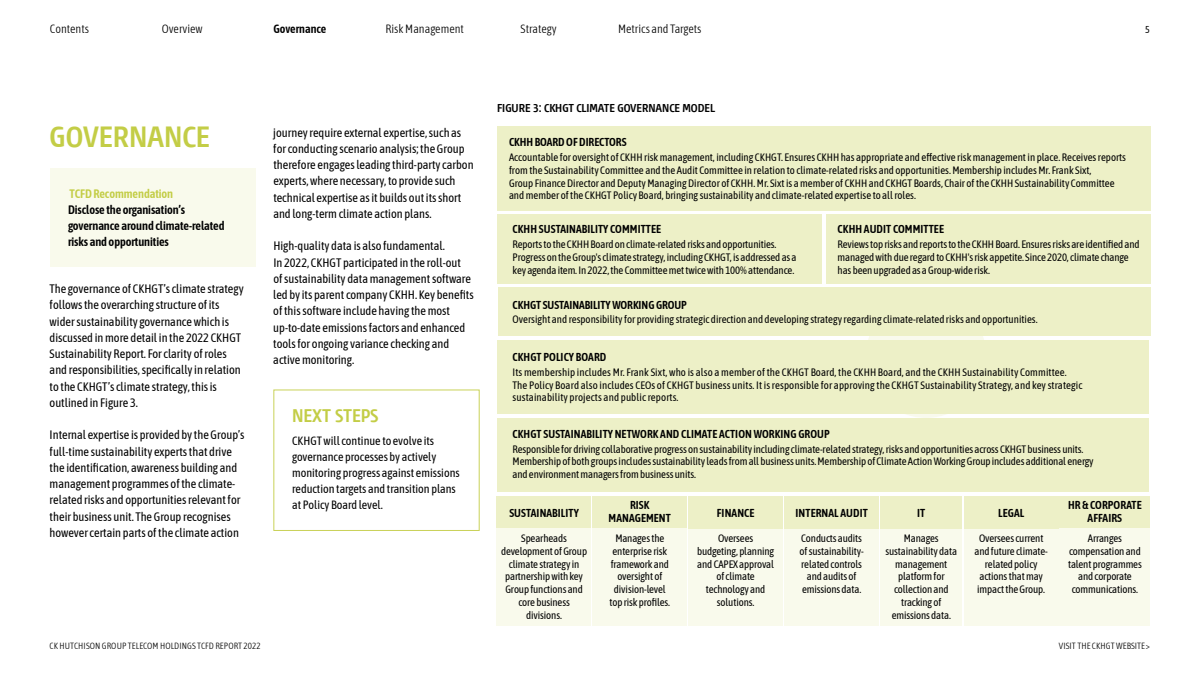
<style>
.page{position:relative;width:1200px;height:675px;background:#fff}
.page>*{position:absolute;margin:0;border:0;box-sizing:border-box;transform-origin:0 0}
.t1{font:700 condensed 32px "Modena";color:#c3cd46}
.t2{font:700 condensed 20px "Modena";color:#c3cd46}
.t3{font:700 condensed 12.5px "Modena";color:#000}
.t4{font:12.25px/16.2px "Asap Condensed";color:#000}
.t5{font:600 12.25px/16.2px "Asap Condensed";letter-spacing:-.005em;color:#000}
.t6{font:600 12.25px "Asap Condensed";letter-spacing:-.005em;color:#c3cd46}
.t7{font:12px/16px "Asap Condensed";color:#000}
.t8{font:300 12px "Asap Condensed";color:#000}
.t9{font:600 12px "Asap Condensed";color:#000}
.t10{font:600 11.5px/12.5px "Asap Condensed";letter-spacing:.01em;color:#000;text-align:center}
.t11{font:10.75px/12.8px "Asap Condensed";letter-spacing:-.01em;color:#000;text-align:center}
.t12{font:10.75px/12.8px "Asap Condensed";letter-spacing:.01em;color:#000}
.t13{font:10px "Asap Condensed";color:#000}
.t14{font:300 9px "Asap Condensed";letter-spacing:.01em;color:#000}
</style>
<div class="page">
<div style="left:498px;top:418px;width:651px;height:74px;background:#edf0c7"></div>
<div style="left:689px;top:528px;width:94px;height:98px;background:#f9faec"></div>
<div style="left:866px;top:297px;width:121px;height:121px;background:#f9faed;border-radius:50%"></div>
<div style="left:274px;top:390px;width:205px;height:141px;border:1px solid #c9d258"></div>
<div style="left:497px;top:126px;width:653px;height:85px;background:#edf0c7"></div>
<div style="left:498px;top:340px;width:651px;height:74px;background:#edf0c7"></div>
<div style="left:497px;top:496px;width:94px;height:32px;background:#edf0c7"></div>
<div style="left:497px;top:528px;width:94px;height:98px;background:#f9faec"></div>
<div style="left:498px;top:288px;width:652px;height:48px;background:#edf0c7"></div>
<div style="left:498px;top:215px;width:324px;height:69px;background:#edf0c7"></div>
<div style="left:826px;top:215px;width:324px;height:69px;background:#edf0c7"></div>
<div style="left:593px;top:496px;width:94px;height:32px;background:#edf0c7"></div>
<div style="left:593px;top:528px;width:94px;height:98px;background:#f9faec"></div>
<div style="left:689px;top:496px;width:94px;height:32px;background:#edf0c7"></div>
<div style="left:785px;top:528px;width:94px;height:98px;background:#f9faec"></div>
<div style="left:785px;top:496px;width:94px;height:32px;background:#edf0c7"></div>
<div style="left:880px;top:528px;width:82px;height:98px;background:#f9faec"></div>
<div style="left:880px;top:496px;width:82px;height:32px;background:#edf0c7"></div>
<div style="left:964px;top:528px;width:94px;height:98px;background:#f9faec"></div>
<div style="left:964px;top:496px;width:94px;height:32px;background:#edf0c7"></div>
<div style="left:1060px;top:496px;width:90px;height:32px;background:#edf0c7"></div>
<div style="left:1060px;top:528px;width:90px;height:98px;background:#f9faec"></div>
<div style="left:50px;top:168px;width:205px;height:99px;background:#f9faec"></div>
<p class="t8" style="left:50px;top:21px;width:41px">Contents</p>
<p class="t8" style="left:162px;top:21px;width:43px">Overview</p>
<p class="t9" style="left:274px;top:21px;width:54px">Governance</p>
<p class="t8" style="left:385px;top:21px;width:80px">Risk Management</p>
<p class="t8" style="left:521px;top:21px;width:38px">Strategy</p>
<p class="t8" style="left:618px;top:21px;width:85px">Metrics and Targets</p>
<p class="t3" style="left:497px;top:102px;width:219px">FIGURE 3: CKHGT CLIMATE GOVERNANCE MODEL</p>
<p class="t13" style="left:1145px;top:22px;width:6px">5</p>
<h1 class="t1" style="left:50px;top:121px;width:162px">GOVERNANCE</h1>
<p class="t6" style="left:70px;top:185px;width:105px">TCFD Recommendation</p>
<p class="t5" style="left:68px;top:201px;width:158px">Disclose the organisation’s governance around climate-related risks and opportunities</p>
<p class="t4" style="left:50px;top:280px;width:196px">The governance of CKHGT’s climate strategy follows the overarching structure of its wider sustainability governance which is discussed in more detail in the 2022 CKHGT Sustainability Report. For clarity of roles and responsibilities, specifically in relation to the CKHGT’s climate strategy, this is outlined in Figure 3.</p>
<p class="t4" style="left:50px;top:426px;width:197px">Internal expertise is provided by the Group’s full-time sustainability experts that drive the identification, awareness building and management programmes of the climate&shy;related risks and opportunities relevant for their business unit. The Group recognises however certain parts of the climate action</p>
<p class="t4" style="left:273px;top:123px;width:202px">journey require external expertise, such as for conducting scenario analysis; the Group therefore engages leading third-party carbon experts, where necessary, to provide such technical expertise as it builds out its short and long-term climate action plans.</p>
<p class="t4" style="left:273px;top:237px;width:202px">High-quality data is also fundamental.<br>In 2022, CKHGT participated in the roll-out<br>of sustainability data management software led by its parent company CKHH. Key benefits of this software include having the most up-to-date emissions factors and enhanced tools for ongoing variance checking and active monitoring.</p>
<h2 class="t2" style="left:292px;top:406px;width:88px">NEXT STEPS</h2>
<p class="t7" style="left:292px;top:432px;width:169px">CKHGT will continue to evolve its governance processes by actively monitoring progress against emissions reduction targets and transition plans at Policy Board level.</p>
<p class="t14" style="left:50px;top:640px;width:213px">CK HUTCHISON GROUP TELECOM HOLDINGS TCFD REPORT 2022</p>
<p class="t10" style="left:509px;top:135px;width:119px">CKHH BOARD OF DIRECTORS</p>
<p class="t11" style="left:509px;top:150px;width:619px;text-align:left">Accountable for oversight of CKHH risk management, including CKHGT. Ensures CKHH has appropriate and effective risk management in place. Receives reports from the Sustainability Committee and the Audit Committee in relation to climate-related risks and opportunities. Membership includes Mr. Frank Sixt,<br>Group Finance Director and Deputy Managing Director of CKHH. Mr. Sixt is a member of CKHH and CKHGT Boards, Chair of the CKHH Sustainability Committee and member of the CKHGT Policy Board, bringing sustainability and climate-related expertise to all roles.</p>
<p class="t10" style="left:513px;top:222px;width:150px">CKHH SUSTAINABILITY COMMITTEE</p>
<p class="t11" style="left:513px;top:237px;width:286px;text-align:left">Reports to the CKHH Board on climate-related risks and opportunities.<br>Progress on the Group's climate strategy, including CKHGT, is addressed as a key agenda item. In 2022, the Committee met twice with 100% attendance.</p>
<p class="t10" style="left:838px;top:222px;width:108px">CKHH AUDIT COMMITTEE</p>
<p class="t11" style="left:838px;top:237px;width:303px;text-align:left">Reviews top risks and reports to the CKHH Board. Ensures risks are identified and managed with due regard to CKHH's risk appetite. Since 2020, climate change has been upgraded as a Group-wide risk.</p>
<p class="t10" style="left:513px;top:298px;width:176px">CKHGT SUSTAINABILITY WORKING GROUP</p>
<p class="t11" style="left:513px;top:313px;width:527px">Oversight and responsibility for providing strategic direction and developing strategy regarding climate-related risks and opportunities.</p>
<p class="t10" style="left:513px;top:350px;width:95px">CKHGT POLICY BOARD</p>
<p class="t12" style="left:513px;top:365px;width:571px">Its membership includes Mr. Frank Sixt, who is also a member of the CKHGT Board, the CKHH Board, and the CKHH Sustainability Committee.<br>The Policy Board also includes CEOs of CKHGT business units. It is responsible for approving the CKHGT Sustainability Strategy, and key strategic sustainability projects and public reports.</p>
<p class="t10" style="left:513px;top:427px;width:319px">CKHGT SUSTAINABILITY NETWORK AND CLIMATE ACTION WORKING GROUP</p>
<p class="t11" style="left:513px;top:442px;width:583px;text-align:left">Responsible for driving collaborative progress on sustainability including climate-related strategy, risks and opportunities across CKHGT business units.<br>Membership of both groups includes sustainability leads from all business units. Membership of Climate Action Working Group includes additional energy and environment managers from business units.</p>
<p class="t10" style="left:509px;top:506px;width:71px">SUSTAINABILITY</p>
<p class="t11" style="left:501px;top:531px;width:88px">Spearheads development of Group climate strategy in partnership with key<br>Group functions and core business divisions.</p>
<p class="t10" style="left:609px;top:498px;width:64px">RISK<br>MANAGEMENT</p>
<p class="t11" style="left:610px;top:531px;width:62px">Manages the enterprise risk framework and oversight of division-level top risk profiles.</p>
<p class="t10" style="left:717px;top:506px;width:39px">FINANCE</p>
<p class="t11" style="left:697px;top:531px;width:79px">Oversees budgeting, planning and CAPEX approval of climate technology and solutions.</p>
<p class="t10" style="left:796px;top:506px;width:74px">INTERNAL AUDIT</p>
<p class="t11" style="left:800px;top:531px;width:66px">Conducts audits of sustainability&shy;related controls and audits of emissions data.</p>
<p class="t10" style="left:917px;top:506px;width:10px">IT</p>
<p class="t11" style="left:885px;top:531px;width:73px">Manages sustainability data management platform for collection and tracking of emissions data.</p>
<p class="t10" style="left:998px;top:506px;width:27px">LEGAL</p>
<p class="t11" style="left:975px;top:531px;width:75px">Oversees current and future climate&shy;related policy actions that may impact the Group.</p>
<p class="t10" style="left:1068px;top:498px;width:75px">HR &amp; CORPORATE<br>AFFAIRS</p>
<p class="t11" style="left:1068px;top:531px;width:75px">Arranges compensation and talent programmes and corporate communications.</p>
<p class="t14" style="left:1059px;top:640px;width:93px">VISIT THE CKHGT WEBSITE&gt;</p>
</div>
